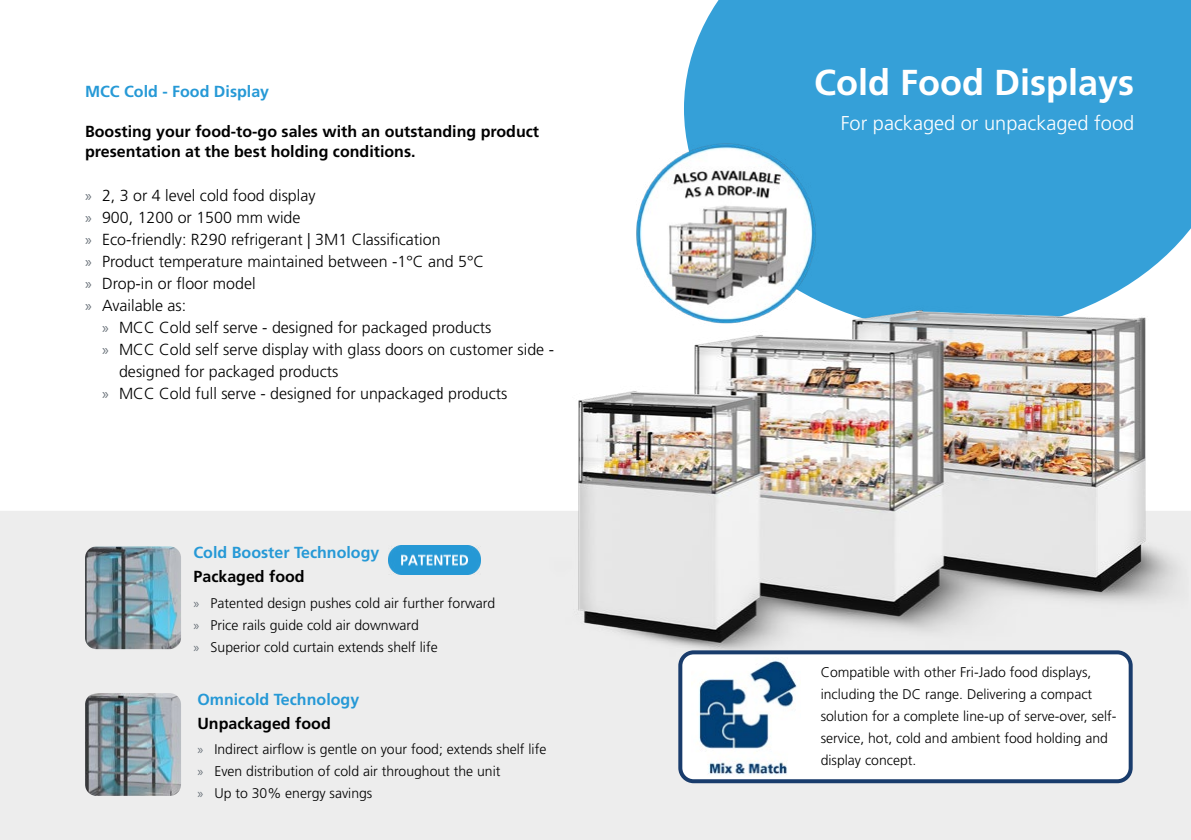
<style>
.page{position:relative;width:1191px;height:840px;background:#fff}
.page>*{position:absolute;margin:0;border:0;box-sizing:border-box;transform-origin:0 0}
.t1{font:700 36px "Frutiger LT Std";color:#fff}
.t2{font:300 20px "Frutiger LT Std";color:#fff}
.t3{font:300 16px/22px "Frutiger LT Std";color:#000}
.t4{font:700 16px/20px "Frutiger LT Std";color:#000}
.t5{font:700 16px "Frutiger LT Std";color:#2699d6}
.t6{font:300 14px/22px "Frutiger LT Std";color:#000}
.s1{font-family:"Myriad Pro";font-weight:400;color:#6a727a}
</style>
<div class="page">
<div style="left:0;top:511px;width:1191px;height:328px;background:#ededed"></div>
<div style="left:684px;top:0;width:507px;height:241px;background:#35a0d8"></div>
<img style="left:476px;top:241px;width:715px;height:498px">
<img style="left:627px;top:134px;width:197px;height:197px">
<img style="left:85px;top:546px;width:96px;height:102px">
<img style="left:85px;top:692px;width:96px;height:103px">
<img style="left:388px;top:545px;width:92px;height:29px">
<div style="left:680px;top:652px;width:450px;height:128px;background:#fff;border-radius:13px"></div>
<div style="left:678px;top:650px;width:454px;height:132px;border:4px solid #193c6c;border-radius:13px"></div>
<img style="left:699px;top:660px;width:98px;height:116px">
<p class="t5" style="left:85px;top:82px;width:185px">MCC Cold - Food Display</p>
<p class="t4" style="left:85px;top:122px;width:455px">Boosting your food-to-go sales with an outstanding product presentation at the best holding conditions.</p>
<p class="t3" style="left:85px;top:185px;width:401px"><span class="s1">»</span> 2, 3 or 4 level cold food display<br><span class="s1">»</span> 900, 1200 or 1500 mm wide<br><span class="s1">»</span> Eco-friendly: R290 refrigerant | 3M1 Classification<br><span class="s1">»</span> Product temperature maintained between -1°C and 5°C <span class="s1">»</span> Drop-in or floor model<br><span class="s1">»</span> Available as:</p>
<p class="t3" style="left:102px;top:317px;width:391px"><span class="s1">»</span> MCC Cold self serve - designed for packaged products</p>
<p class="t3" style="left:102px;top:339px;width:453px"><span class="s1">»</span> MCC Cold self serve display with glass doors on customer side -</p>
<p class="t3" style="left:119px;top:361px;width:221px">designed for packaged products</p>
<p class="t3" style="left:102px;top:383px;width:407px"><span class="s1">»</span> MCC Cold full serve - designed for unpackaged products</p>
<p class="t5" style="left:193px;top:543px;width:187px">Cold Booster Technology</p>
<p class="t4" style="left:193px;top:566px;width:113px">Packaged food</p>
<p class="t6" style="left:193px;top:592px;width:303px"><span class="s1">»</span> Patented design pushes cold air further forward <span class="s1">»</span> Price rails guide cold air downward<br><span class="s1">»</span> Superior cold curtain extends shelf life</p>
<p class="t5" style="left:197px;top:689px;width:163px">Omnicold Technology</p>
<p class="t4" style="left:197px;top:713px;width:135px">Unpackaged food</p>
<p class="t6" style="left:197px;top:737px;width:350px"><span class="s1">»</span> Indirect airflow is gentle on your food; extends shelf life <span class="s1">»</span> Even distribution of cold air throughout the unit<br><span class="s1">»</span> Up to 30% energy savings</p>
<h1 class="t1" style="left:814px;top:61px;width:322px">Cold Food Displays</h1>
<h2 class="t2" style="left:840px;top:112px;width:295px">For packaged or unpackaged food</h2>
<p class="t6" style="left:820px;top:660px;width:297px">Compatible with other Fri-Jado food displays, including the DC range. Delivering a compact solution for a complete line-up of serve-over, self&shy;service, hot, cold and ambient food holding and display concept.</p>
</div>
